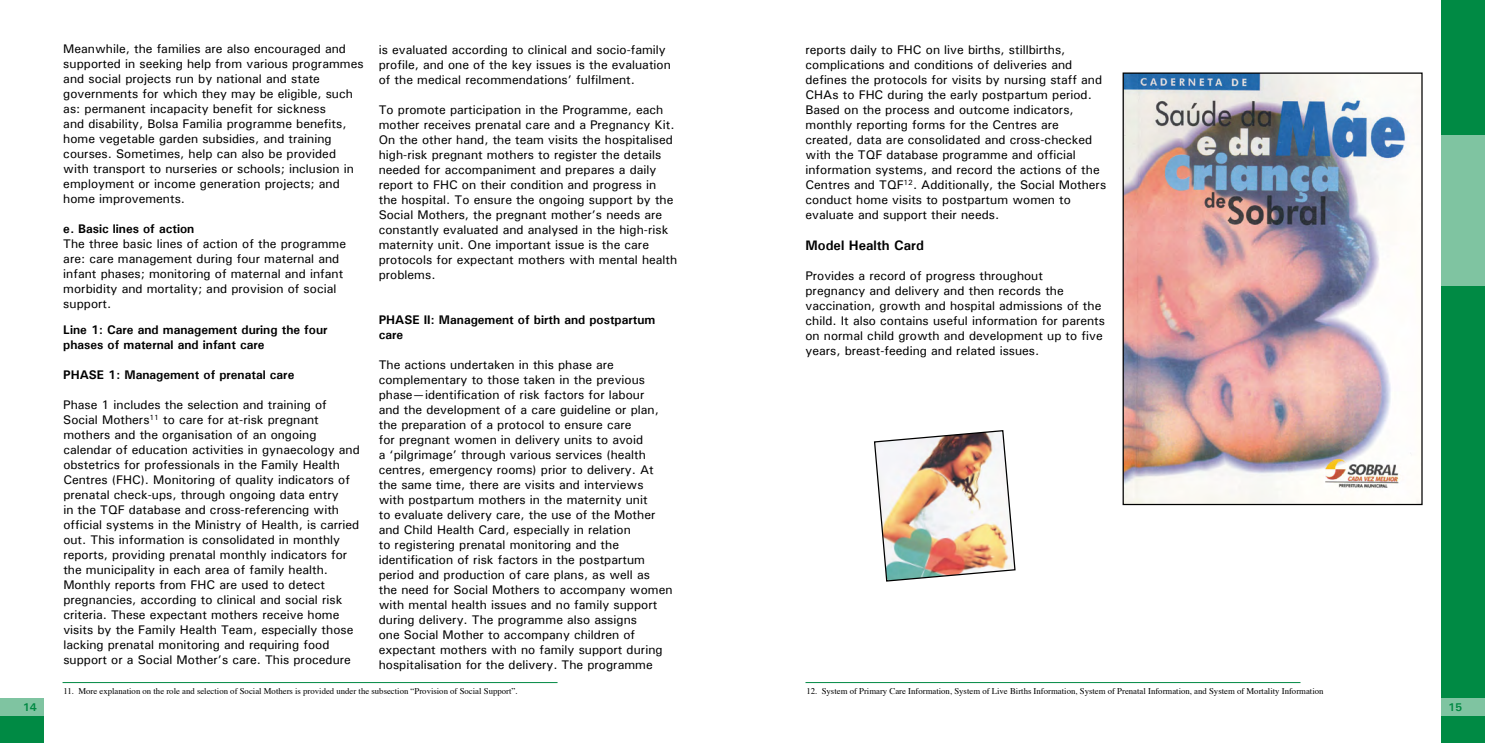
<style>
.page{position:relative;width:1485px;height:743px;background:#fff}
.page>*{position:absolute;margin:0;border:0;box-sizing:border-box;transform-origin:0 0}
.t1{font:700 13.75px "Univers";color:#000}
.t2{font:500 12.5px/15px "Univers";color:#000}
.t3{font:700 12.5px/15px "Univers";color:#000}
.t4{font:700 11.25px "Univers";color:#008943}
.t5{font:8.75px "Times";color:#000}
</style>
<div class="page">
<div style="left:1441px;top:0;width:44px;height:742px;background:#008a44"></div>
<div style="left:1441px;top:698px;width:44px;height:18px;background:#7fc4a1"></div>
<div style="left:1441px;top:135px;width:44px;height:151px;background:#7fc4a1"></div>
<div style="left:0;top:698px;width:44px;height:44px;background:#008a44"></div>
<div style="left:0;top:698px;width:44px;height:18px;background:#7fc4a1"></div>
<hr style="left:63px;top:682px;width:495px;height:1px;background:#008943">
<hr style="left:806px;top:682px;width:495px;height:1px;background:#008943">
<img style="left:873px;top:430px;width:143px;height:152px">
<img style="left:1125px;top:74px;width:296px;height:429px">
<div style="left:1123px;top:72px;width:300px;height:433px;border:1px solid #000"></div>
<p class="t2" style="left:63px;top:41px;width:302px">Meanwhile, the families are also encouraged and supported in seeking help from various programmes and social projects run by national and state governments for which they may be eligible, such as: permanent incapacity benefit for sickness<br>and disability, Bolsa Familia programme benefits, home vegetable garden subsidies, and training courses. Sometimes, help can also be provided with transport to nurseries or schools; inclusion in employment or income generation projects; and home improvements.</p>
<p class="t3" style="left:63px;top:221px;width:132px">e. Basic lines of action</p>
<p class="t2" style="left:63px;top:236px;width:284px">The three basic lines of action of the programme are: care management during four maternal and infant phases; monitoring of maternal and infant morbidity and mortality; and provision of social support.</p>
<p class="t3" style="left:63px;top:322px;width:266px">Line 1: Care and management during the four phases of maternal and infant care</p>
<p class="t3" style="left:63px;top:367px;width:233px">PHASE 1: Management of prenatal care</p>
<p class="t2" style="left:63px;top:397px;width:298px">Phase 1 includes the selection and training of Social Mothers<sup>11</sup> to care for at-risk pregnant mothers and the organisation of an ongoing calendar of education activities in gynaecology and obstetrics for professionals in the Family Health Centres (FHC). Monitoring of quality indicators of prenatal check-ups, through ongoing data entry<br>in the TQF database and cross-referencing with official systems in the Ministry of Health, is carried out. This information is consolidated in monthly reports, providing prenatal monthly indicators for the municipality in each area of family health.<br>Monthly reports from FHC are used to detect pregnancies, according to clinical and social risk criteria. These expectant mothers receive home visits by the Family Health Team, especially those lacking prenatal monitoring and requiring food support or a Social Mother’s care. This procedure</p>
<p class="t2" style="left:379px;top:42px;width:294px">is evaluated according to clinical and socio-family profile, and one of the key issues is the evaluation of the medical recommendations’ fulfilment.</p>
<p class="t2" style="left:379px;top:102px;width:300px">To promote participation in the Programme, each mother receives prenatal care and a Pregnancy Kit.<br>On the other hand, the team visits the hospitalised high-risk pregnant mothers to register the details needed for accompaniment and prepares a daily report to FHC on their condition and progress in the hospital. To ensure the ongoing support by the Social Mothers, the pregnant mother’s needs are constantly evaluated and analysed in the high-risk maternity unit. One important issue is the care protocols for expectant mothers with mental health problems.</p>
<p class="t3" style="left:379px;top:312px;width:278px">PHASE II: Management of birth and postpartum care</p>
<p class="t2" style="left:379px;top:357px;width:295px">The actions undertaken in this phase are complementary to those taken in the previous phase—identification of risk factors for labour<br>and the development of a care guideline or plan, the preparation of a protocol to ensure care<br>for pregnant women in delivery units to avoid<br>a ‘pilgrimage’ through various services (health centres, emergency rooms) prior to delivery. At the same time, there are visits and interviews<br>with postpartum mothers in the maternity unit<br>to evaluate delivery care, the use of the Mother and Child Health Card, especially in relation<br>to registering prenatal monitoring and the identification of risk factors in the postpartum period and production of care plans, as well as<br>the need for Social Mothers to accompany women with mental health issues and no family support during delivery. The programme also assigns<br>one Social Mother to accompany children of expectant mothers with no family support during hospitalisation for the delivery. The programme</p>
<p class="t2" style="left:805px;top:42px;width:302px">reports daily to FHC on live births, stillbirths, complications and conditions of deliveries and defines the protocols for visits by nursing staff and CHAs to FHC during the early postpartum period.<br>Based on the process and outcome indicators, monthly reporting forms for the Centres are created, data are consolidated and cross-checked with the TQF database programme and official information systems, and record the actions of the Centres and TQF<sup>12</sup>. Additionally, the Social Mothers conduct home visits to postpartum women to evaluate and support their needs.</p>
<p class="t1" style="left:806px;top:237px;width:120px">Model Health Card</p>
<p class="t2" style="left:806px;top:268px;width:301px">Provides a record of progress throughout pregnancy and delivery and then records the vaccination, growth and hospital admissions of the child. It also contains useful information for parents on normal child growth and development up to five years, breast-feeding and related issues.</p>
<p class="t5" style="left:63px;top:682px;width:456px">11. More explanation on the role and selection of Social Mothers is provided under the subsection “Provision of Social Support”.</p>
<p class="t5" style="left:806px;top:682px;width:519px">12. System of Primary Care Information, System of Live Births Information, System of Prenatal Information, and System of Mortality Information</p>
<p class="t4" style="left:23px;top:699px;width:16px">14</p>
<p class="t4" style="left:1448px;top:699px;width:16px">15</p>
</div>
